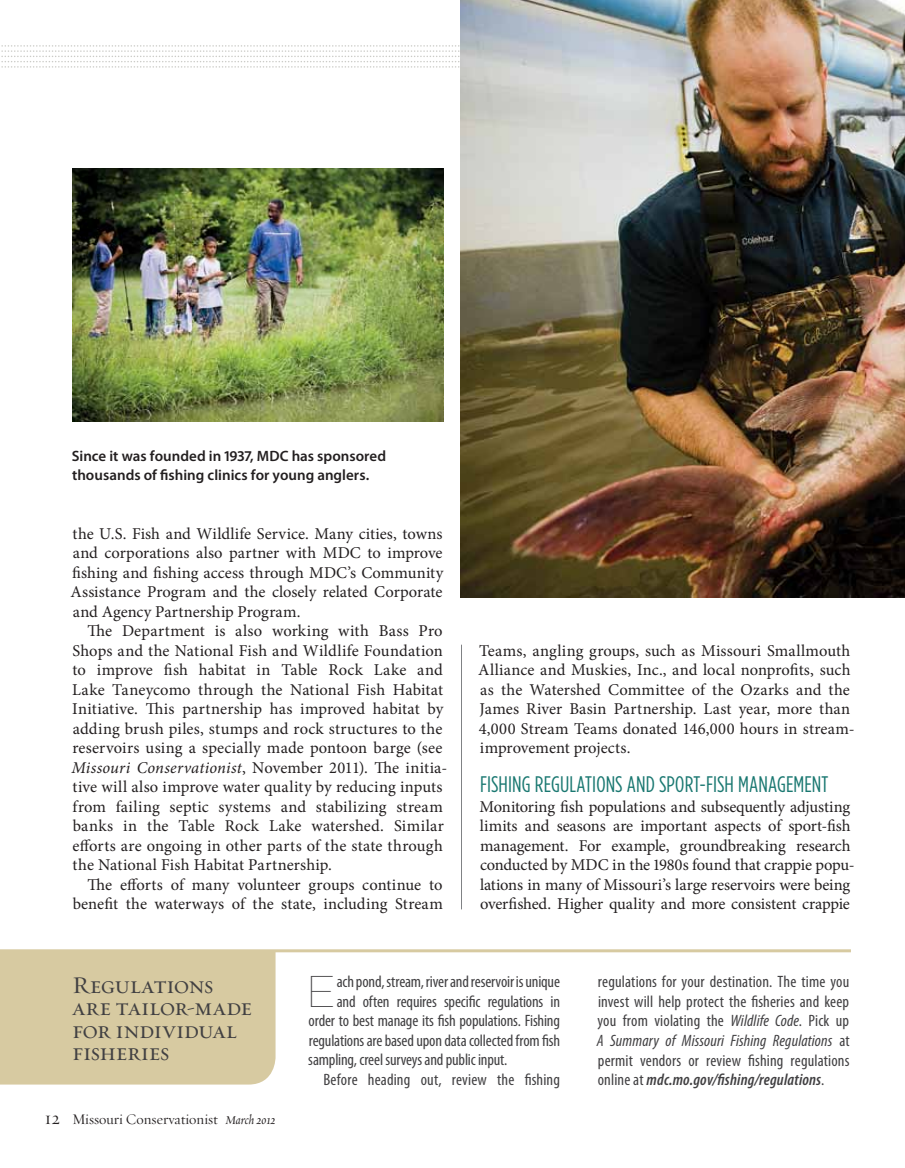
<style>
.page{position:relative;width:905px;height:1168px;background:#fff}
.page>*{position:absolute;margin:0;border:0;box-sizing:border-box;transform-origin:0 0}
.t1{font:100 44.4px "Gotham";color:#414042}
.t2{font:24px/22.5px "Requiem Text HTF Small Caps";letter-spacing:-.03em;color:#414042}
.t3{font:22.5px "Gotham Condensed";letter-spacing:.005em;color:#1a7871}
.t4{font:16.5px/19.5px "Minion Pro";letter-spacing:.005em;color:#231f20}
.t5{font:condensed 16.5px/19.5px "Myriad Pro";letter-spacing:-.005em;color:#414042;text-align:justify}
.t6{font:600 15px/19.5px "Myriad Pro";color:#231f20}
.t7{font:15px "Requiem Display HTF Roman";color:#231f20}
.s1{font-style:italic}
.s2{font-size:18px}
.s3{font-family:"Requiem Display HTF Italic";font-size:13.5px}
.s4{font-weight:600;font-style:italic}
</style>
<div class="page">
<svg style="left:1px;top:45px;width:459px;height:23px"></svg>
<div style="left:0;top:952px;width:275px;height:132px;background:#d7caa1"></div>
<hr style="left:0;top:949px;width:851px;height:3px;background:#d7caa1">
<img style="left:72px;top:168px;width:371px;height:254px">
<img style="left:460px;top:0;width:444px;height:597px">
<hr style="left:461px;top:644px;width:1px;height:265px;background:#808285">
<p class="t6" style="left:72px;top:446px;width:316px">Since it was founded in 1937, MDC has sponsored thousands of fishing clinics for young anglers.</p>
<p class="t4" style="left:71px;top:524px;width:374px;text-align:justify">the U.S. Fish and Wildlife Service. Many cities, towns and corporations also partner with MDC to improve fishing and fishing access through MDC’s Community Assistance Program and the closely related Corporate and Agency Partnership Program.</p>
<p class="t4" style="left:71px;top:621px;width:377px;text-indent:16px">The Department is also working with Bass Pro Shops and the National Fish and Wildlife Foundation to improve fish habitat in Table Rock Lake and Lake Taneycomo through the National Fish Habitat Initiative. This partnership has improved habitat by adding brush piles, stumps and rock structures to the reservoirs using a specially made pontoon barge (see <span class="s1">Missouri Conservationist</span>, November 2011). The initia&shy;tive will also improve water quality by reducing inputs from failing septic systems and stabilizing stream banks in the Table Rock Lake watershed. Similar efforts are ongoing in other parts of the state through the National Fish Habitat Partnership.</p>
<p class="t4" style="left:73px;top:875px;width:371px;text-align:right">The efforts of many volunteer groups continue to benefit the waterways of the state, including Stream</p>
<p class="t4" style="left:478px;top:641px;width:378px">Teams, angling groups, such as Missouri Smallmouth Alliance and Muskies, Inc., and local nonprofits, such as the Watershed Committee of the Ozarks and the James River Basin Partnership. Last year, more than 4,000 Stream Teams donated 146,000 hours in stream&shy;improvement projects.</p>
<h3 class="t3" style="left:480px;top:772px;width:350px">FISH ING REGULATIONS AND SPORT-FISH MANAGEMENT</h3>
<p class="t4" style="left:479px;top:797px;width:377px">Monitoring fish populations and subsequently adjusting limits and seasons are important aspects of sport-fish management. For example, groundbreaking research conducted by MDC in the 1980s found that crappie popu&shy;lations in many of Missouri’s large reservoirs were being overfished. Higher quality and more consistent crappie</p>
<h2 class="t2" style="left:72px;top:974px;width:182px">Regulations are tailor-made for individual fisheries</h2>
<p class="t7" style="left:45px;top:1110px;width:232px"><span class="s2">12</span> Missouri Conservationist <span class="s3">March 2012</span></p>
<h1 class="t1" style="left:306px;top:967px;width:31px">E</h1>
<p class="t5" style="left:337px;top:972px;width:225px">ach pond,stream,riverandreservoirisunique</p>
<p class="t5" style="left:337px;top:992px;width:225px">and often requires specific regulations in</p>
<p class="t5" style="left:308px;top:1011px;width:253px">order to best manage its fish populations. Fishing</p>
<p class="t5" style="left:309px;top:1031px;width:253px">regulationsarebasedupon datacollectedfromfish</p>
<p class="t5" style="left:308px;top:1050px;width:201px">sampling,creelsurveysandpublicinput.</p>
<p class="t5" style="left:323px;top:1070px;width:238px">Before heading out, review the fishing</p>
<p class="t5" style="left:596px;top:972px;width:254px">regulations for your destination. The time you invest will help protect the fisheries and keep you from violating the <span class="s1">Wildlife Code</span>. Pick up <span class="s1">A Summary of Missouri Fishing Regulations</span> at permit vendors or review fishing regulations online at <span class="s4">mdc.mo.gov/fishing/regulations</span>.</p>
</div>
